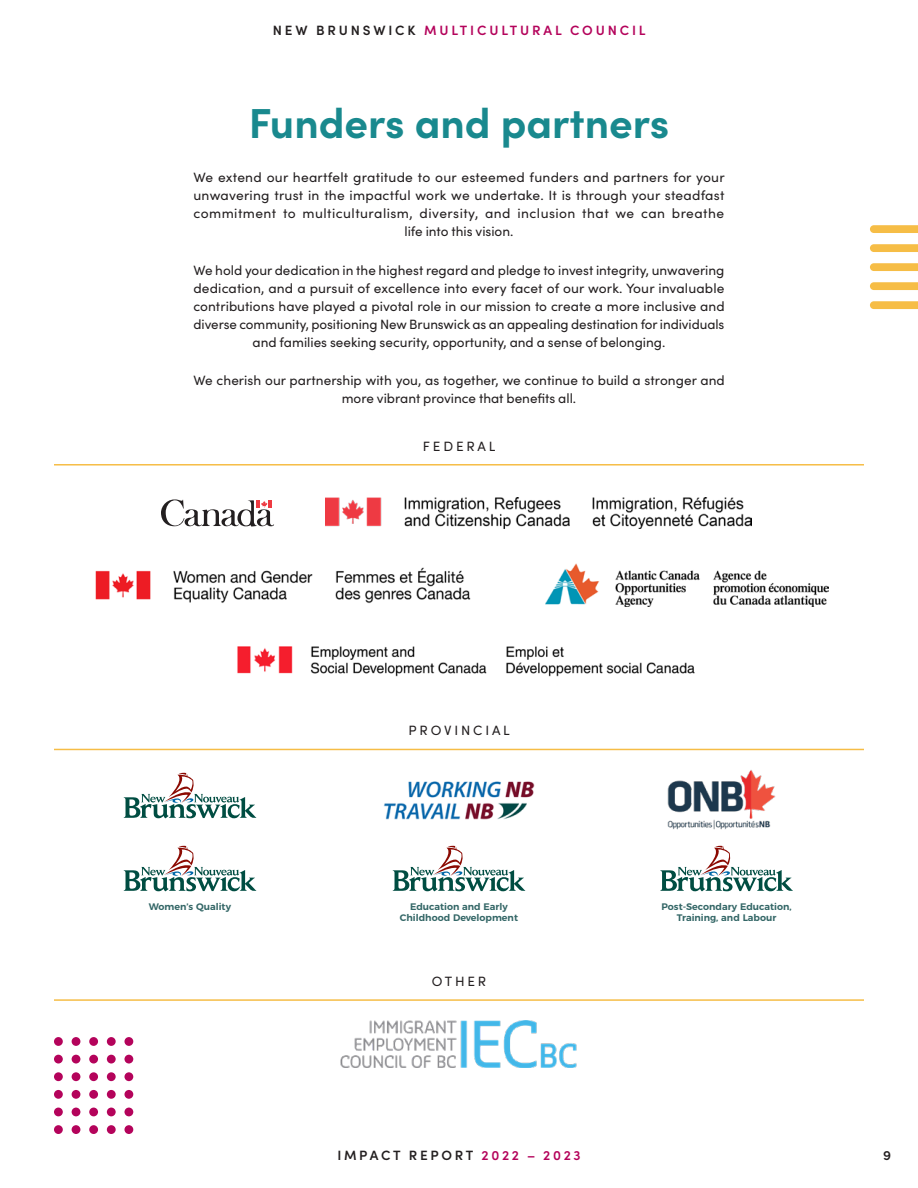
<style>
.page{position:relative;width:918px;height:1188px;background:#fff}
.page>*{position:absolute;margin:0;border:0;box-sizing:border-box;transform-origin:0 0}
.t1{font:700 42px "Sofia Pro";color:#19898e}
.t2{font:13.5px/18px "Sofia Pro";letter-spacing:.005em;color:#231f20;text-align:center}
.t3{font:600 13.5px "Sofia Pro";letter-spacing:.21em;color:#b4035b}
.t4{font:600 13.5px "Sofia Pro";letter-spacing:.2em;color:#231f20}
.t5{font:13.5px "Sofia Pro";letter-spacing:.21em;color:#231f20}
.t6{font:600 9.45px/11.4px "Montserrat";color:#366;text-align:center}
.s1{color:#231f20}
.s2{color:#b4035b}
</style>
<div class="page">
<hr style="left:54px;top:464px;width:810px;height:2px;background:#f6bd46">
<hr style="left:54px;top:749px;width:810px;height:1px;background:#f6bd46">
<hr style="left:54px;top:999px;width:810px;height:2px;background:#f6bd46">
<svg style="left:124px;top:846px;width:132px;height:45px"></svg>
<svg style="left:393px;top:846px;width:132px;height:45px"></svg>
<svg style="left:660px;top:846px;width:133px;height:45px"></svg>
<img style="left:325px;top:497px;width:427px;height:32px">
<img style="left:546px;top:564px;width:283px;height:43px">
<img style="left:95px;top:567px;width:376px;height:37px">
<img style="left:237px;top:646px;width:458px;height:31px">
<img style="left:383px;top:781px;width:152px;height:39px">
<img style="left:667px;top:770px;width:109px;height:60px">
<img style="left:341px;top:1021px;width:236px;height:46px">
<svg style="left:124px;top:773px;width:132px;height:45px"></svg>
<svg style="left:161px;top:499px;width:113px;height:28px"></svg>
<svg style="left:870px;top:282px;width:48px;height:8px"></svg>
<svg style="left:870px;top:263px;width:48px;height:8px"></svg>
<svg style="left:870px;top:244px;width:48px;height:8px"></svg>
<svg style="left:870px;top:225px;width:48px;height:8px"></svg>
<svg style="left:870px;top:301px;width:48px;height:8px"></svg>
<div style="left:124px;top:1108px;width:9px;height:8px;background:#b4035b;border-radius:50%"></div>
<div style="left:107px;top:1108px;width:9px;height:8px;background:#b4035b;border-radius:50%"></div>
<div style="left:89px;top:1108px;width:9px;height:8px;background:#b4035b;border-radius:50%"></div>
<div style="left:72px;top:1108px;width:8px;height:8px;background:#b4035b;border-radius:50%"></div>
<div style="left:54px;top:1108px;width:9px;height:8px;background:#b4035b;border-radius:50%"></div>
<div style="left:124px;top:1090px;width:9px;height:9px;background:#b4035b;border-radius:50%"></div>
<div style="left:107px;top:1090px;width:9px;height:9px;background:#b4035b;border-radius:50%"></div>
<div style="left:89px;top:1090px;width:9px;height:9px;background:#b4035b;border-radius:50%"></div>
<div style="left:72px;top:1090px;width:8px;height:9px;background:#b4035b;border-radius:50%"></div>
<div style="left:54px;top:1090px;width:9px;height:9px;background:#b4035b;border-radius:50%"></div>
<div style="left:124px;top:1125px;width:9px;height:9px;background:#b4035b;border-radius:50%"></div>
<div style="left:107px;top:1125px;width:9px;height:9px;background:#b4035b;border-radius:50%"></div>
<div style="left:89px;top:1125px;width:9px;height:9px;background:#b4035b;border-radius:50%"></div>
<div style="left:72px;top:1125px;width:8px;height:9px;background:#b4035b;border-radius:50%"></div>
<div style="left:54px;top:1125px;width:9px;height:9px;background:#b4035b;border-radius:50%"></div>
<div style="left:124px;top:1072px;width:9px;height:9px;background:#b4035b;border-radius:50%"></div>
<div style="left:107px;top:1072px;width:9px;height:9px;background:#b4035b;border-radius:50%"></div>
<div style="left:89px;top:1072px;width:9px;height:9px;background:#b4035b;border-radius:50%"></div>
<div style="left:72px;top:1072px;width:8px;height:9px;background:#b4035b;border-radius:50%"></div>
<div style="left:54px;top:1072px;width:9px;height:9px;background:#b4035b;border-radius:50%"></div>
<div style="left:124px;top:1055px;width:9px;height:9px;background:#b4035b;border-radius:50%"></div>
<div style="left:107px;top:1055px;width:9px;height:9px;background:#b4035b;border-radius:50%"></div>
<div style="left:89px;top:1055px;width:9px;height:9px;background:#b4035b;border-radius:50%"></div>
<div style="left:72px;top:1055px;width:8px;height:9px;background:#b4035b;border-radius:50%"></div>
<div style="left:54px;top:1055px;width:9px;height:9px;background:#b4035b;border-radius:50%"></div>
<div style="left:124px;top:1037px;width:9px;height:9px;background:#b4035b;border-radius:50%"></div>
<div style="left:107px;top:1037px;width:9px;height:9px;background:#b4035b;border-radius:50%"></div>
<div style="left:89px;top:1037px;width:9px;height:9px;background:#b4035b;border-radius:50%"></div>
<div style="left:72px;top:1037px;width:8px;height:9px;background:#b4035b;border-radius:50%"></div>
<div style="left:54px;top:1037px;width:9px;height:9px;background:#b4035b;border-radius:50%"></div>
<p class="t3" style="left:273px;top:20px;width:374px"><span class="s1">NEW BRUNSWICK</span> MULTICULTURAL COUNCIL</p>
<p class="t1" style="left:249px;top:90px;width:422px">Funders and partners</p>
<p class="t2" style="left:194px;top:168px;width:533px">We extend our heartfelt gratitude to our esteemed funders and partners for your unwavering trust in the impactful work we undertake. It is through your steadfast commitment to multiculturalism, diversity, and inclusion that we can breathe life into this vision.</p>
<p class="t2" style="left:194px;top:260px;width:533px">We hold your dedication in the highest regard and pledge to invest integrity, unwavering dedication, and a pursuit of excellence into every facet of our work. Your invaluable contributions have played a pivotal role in our mission to create a more inclusive and diverse community, positioning New Brunswick as an appealing destination for individuals and families seeking security, opportunity, and a sense of belonging.</p>
<p class="t2" style="left:194px;top:371px;width:533px">We cherish our partnership with you, as together, we continue to build a stronger and more vibrant province that benefits all.</p>
<p class="t5" style="left:423px;top:436px;width:74px">FEDERAL</p>
<p class="t5" style="left:409px;top:721px;width:103px">PROVINCIAL</p>
<p class="t6" style="left:149px;top:900px;width:84px">Women’s Quality</p>
<p class="t6" style="left:400px;top:900px;width:120px">Education and Early<br>Childhood Development</p>
<p class="t6" style="left:661px;top:900px;width:132px">Post-Secondary Education,<br>Training, and Labour</p>
<p class="t2" style="left:432px;top:971px;width:56px">OTHER</p>
<p class="t4" style="left:337px;top:1145px;width:245px">IMPACT REPORT <span class="s2">2022 – 2023</span></p>
<p class="t4" style="left:883px;top:1145px;width:9px">9</p>
</div>
